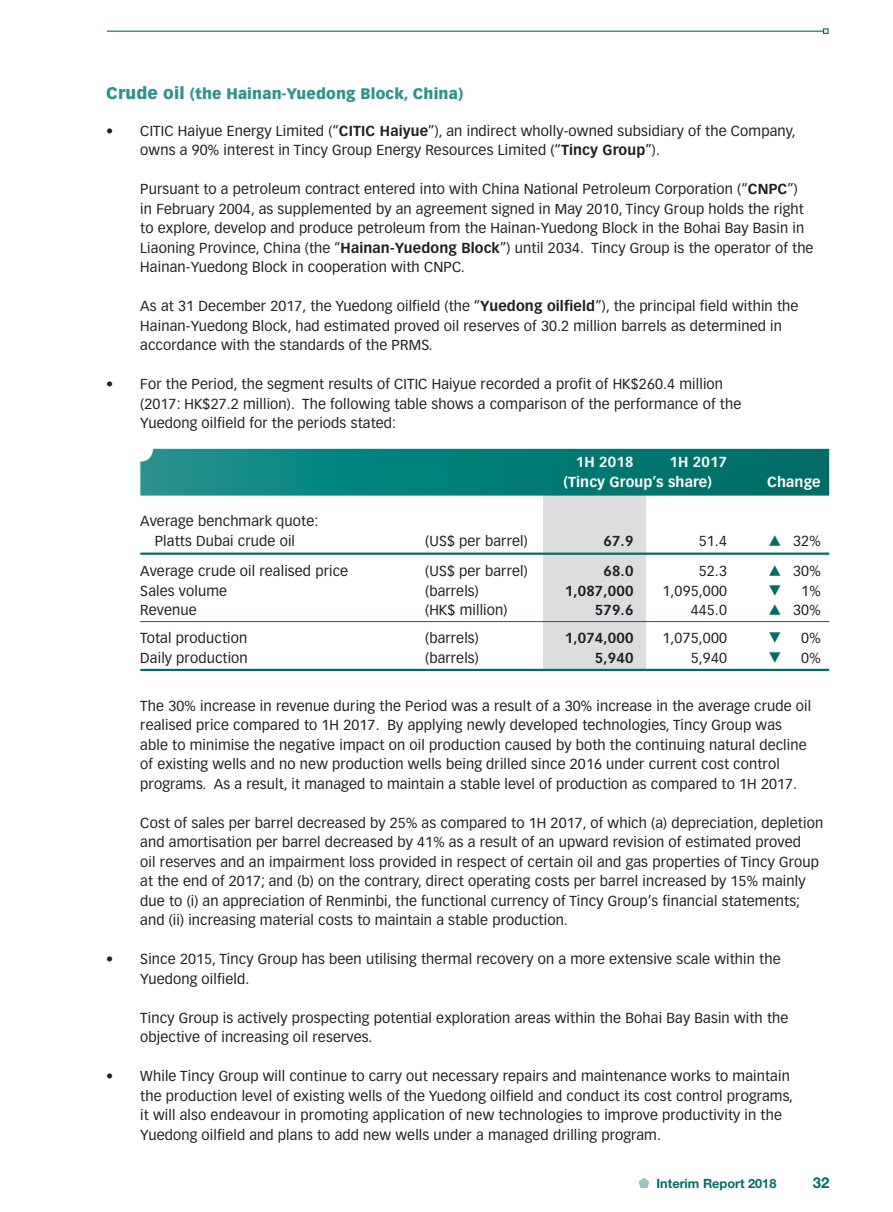
<style>
.page{position:relative;width:893px;height:1212px;background:#fff}
.page>*{position:absolute;margin:0;border:0;box-sizing:border-box;transform-origin:0 0}
.Subhead_2{font:900 15px "Vectora LT Std";letter-spacing:.01em;color:#2e928f}
.t1{font:700 15px "Helvetica Neue LT Std";color:#006c64}
.Body_Text{font:14.25px/19.5px "Vectora LT Std";letter-spacing:.01em;color:#231f20}
.Table_1_Colume{font:14.25px "Vectora LT Std";letter-spacing:.01em;color:#231f20}
.Table_1_Colume-2{font:700 14.25px "Vectora LT Std";letter-spacing:.01em;color:#fff}
.Table_1_Colume-3{font:700 14.25px "Vectora LT Std";letter-spacing:.01em;color:#231f20}
.t2{font:700 12.75px "Helvetica Neue LT Std";color:#006c64}
.s1{font-size:16.5px}
.s2{font-weight:700}
.s3{font-family:"M Hei HK";font-weight:300;color:#006c64}
</style>
<div class="page">
<hr style="left:107px;top:31px;width:717px;height:1px;background:#006c64">
<svg style="left:823px;top:28px;width:6px;height:6px"></svg>
<svg style="left:638px;top:1178px;width:11px;height:10px"></svg>
<div style="left:543px;top:464px;width:102px;height:206px;background:#dcdddf"></div>
<svg style="left:140px;top:449px;width:689px;height:47px;background:#097f79"></svg>
<hr style="left:140px;top:552px;width:689px;height:3px;background:#006c64">
<hr style="left:140px;top:621px;width:689px;height:1px;background:#006c64">
<hr style="left:140px;top:669px;width:689px;height:2px;background:#006c64">
<p class="Subhead_2" style="left:106px;top:84px;width:359px"><span class="s1">Crude oil</span> (the Hainan-Yuedong Block, China)</p>
<p class="Body_Text" style="left:140px;top:121px;width:657px;text-indent:-34px">• CITIC Haiyue Energy Limited (“<span class="s2">CITIC Haiyue</span>”), an indirect wholly-owned subsidiary of the Company, owns a 90% interest in Tincy Group Energy Resources Limited (“<span class="s2">Tincy Group</span>”).</p>
<p class="Body_Text" style="left:140px;top:180px;width:675px">Pursuant to a petroleum contract entered into with China National Petroleum Corporation (“<span class="s2">CNPC</span>”)<br>in February 2004, as supplemented by an agreement signed in May 2010, Tincy Group holds the right to explore, develop and produce petroleum from the Hainan-Yuedong Block in the Bohai Bay Basin in Liaoning Province, China (the “<span class="s2">Hainan-Yuedong Block</span>”) until 2034. Tincy Group is the operator of the Hainan-Yuedong Block in cooperation with CNPC.</p>
<p class="Body_Text" style="left:140px;top:297px;width:660px">As at 31 December 2017, the Yuedong oilfield (the “<span class="s2">Yuedong oilfield</span>”), the principal field within the<br>Hainan-Yuedong Block, had estimated proved oil reserves of 30.2 million barrels as determined in accordance with the standards of the PRMS.</p>
<p class="Body_Text" style="left:140px;top:375px;width:602px;text-indent:-34px">• For the Period, the segment results of CITIC Haiyue recorded a profit of HK$260.4 million (2017: HK$27.2 million). The following table shows a comparison of the performance of the<br>Yuedong oilfield for the periods stated:</p>
<p class="Table_1_Colume-2" style="left:576px;top:454px;width:59px">1H 2018</p>
<p class="Table_1_Colume-2" style="left:670px;top:454px;width:59px">1H 2017</p>
<p class="Table_1_Colume-2" style="left:563px;top:473px;width:150px">(Tincy Group’s share)</p>
<p class="Table_1_Colume-2" style="left:767px;top:473px;width:55px">Change</p>
<p class="Table_1_Colume" style="left:140px;top:513px;width:180px">Average benchmark quote:</p>
<p class="Table_1_Colume" style="left:155px;top:533px;width:142px">Platts Dubai crude oil</p>
<p class="Table_1_Colume" style="left:425px;top:533px;width:104px">(US$ per barrel)</p>
<p class="Table_1_Colume-3" style="left:603px;top:533px;width:31px">67.9</p>
<p class="Table_1_Colume" style="left:699px;top:533px;width:30px">51.4</p>
<p class="Table_1_Colume" style="left:768px;top:533px;width:54px"><span class="s3">▲</span> 32%</p>
<p class="Table_1_Colume" style="left:140px;top:563px;width:209px">Average crude oil realised price</p>
<p class="Table_1_Colume" style="left:425px;top:563px;width:104px">(US$ per barrel)</p>
<p class="Table_1_Colume-3" style="left:603px;top:562px;width:31px">68.0</p>
<p class="Table_1_Colume" style="left:699px;top:563px;width:30px">52.3</p>
<p class="Table_1_Colume" style="left:768px;top:563px;width:54px"><span class="s3">▲</span> 30%</p>
<p class="Table_1_Colume" style="left:140px;top:582px;width:88px">Sales volume</p>
<p class="Table_1_Colume" style="left:425px;top:582px;width:55px">(barrels)</p>
<p class="Table_1_Colume-3" style="left:565px;top:582px;width:70px">1,087,000</p>
<p class="Table_1_Colume" style="left:662px;top:582px;width:66px">1,095,000</p>
<p class="Table_1_Colume" style="left:768px;top:582px;width:54px"><span class="s3">▼</span> 1%</p>
<p class="Table_1_Colume" style="left:140px;top:602px;width:58px">Revenue</p>
<p class="Table_1_Colume" style="left:425px;top:602px;width:84px">(HK$ million)</p>
<p class="Table_1_Colume-3" style="left:595px;top:601px;width:40px">579.6</p>
<p class="Table_1_Colume" style="left:691px;top:602px;width:38px">445.0</p>
<p class="Table_1_Colume" style="left:768px;top:602px;width:54px"><span class="s3">▲</span> 30%</p>
<p class="Table_1_Colume" style="left:140px;top:630px;width:108px">Total production</p>
<p class="Table_1_Colume" style="left:425px;top:630px;width:55px">(barrels)</p>
<p class="Table_1_Colume-3" style="left:565px;top:629px;width:70px">1,074,000</p>
<p class="Table_1_Colume" style="left:662px;top:630px;width:66px">1,075,000</p>
<p class="Table_1_Colume" style="left:768px;top:630px;width:54px"><span class="s3">▼</span> 0%</p>
<p class="Table_1_Colume" style="left:140px;top:649px;width:109px">Daily production</p>
<p class="Table_1_Colume" style="left:425px;top:649px;width:55px">(barrels)</p>
<p class="Table_1_Colume-3" style="left:595px;top:649px;width:40px">5,940</p>
<p class="Table_1_Colume" style="left:691px;top:649px;width:38px">5,940</p>
<p class="Table_1_Colume" style="left:768px;top:649px;width:54px"><span class="s3">▼</span> 0%</p>
<p class="Body_Text" style="left:140px;top:696px;width:672px">The 30% increase in revenue during the Period was a result of a 30% increase in the average crude oil realised price compared to 1H 2017. By applying newly developed technologies, Tincy Group was able to minimise the negative impact on oil production caused by both the continuing natural decline of existing wells and no new production wells being drilled since 2016 under current cost control programs. As a result, it managed to maintain a stable level of production as compared to 1H 2017.</p>
<p class="Body_Text" style="left:140px;top:813px;width:684px">Cost of sales per barrel decreased by 25% as compared to 1H 2017, of which (a) depreciation, depletion and amortisation per barrel decreased by 41% as a result of an upward revision of estimated proved<br>oil reserves and an impairment loss provided in respect of certain oil and gas properties of Tincy Group at the end of 2017; and (b) on the contrary, direct operating costs per barrel increased by 15% mainly due to (i) an appreciation of Renminbi, the functional currency of Tincy Group’s financial statements; and (ii) increasing material costs to maintain a stable production.</p>
<p class="Body_Text" style="left:140px;top:950px;width:642px;text-indent:-34px">• Since 2015, Tincy Group has been utilising thermal recovery on a more extensive scale within the<br>Yuedong oilfield.</p>
<p class="Body_Text" style="left:140px;top:1008px;width:650px">Tincy Group is actively prospecting potential exploration areas within the Bohai Bay Basin with the objective of increasing oil reserves.</p>
<p class="Body_Text" style="left:140px;top:1067px;width:654px;text-indent:-34px">• While Tincy Group will continue to carry out necessary repairs and maintenance works to maintain the production level of existing wells of the Yuedong oilfield and conduct its cost control programs, it will also endeavour in promoting application of new technologies to improve productivity in the Yuedong oilfield and plans to add new wells under a managed drilling program.</p>
<p class="t2" style="left:656px;top:1175px;width:121px">Interim Report 2018</p>
<p class="t1" style="left:813px;top:1174px;width:18px">32</p>
</div>
